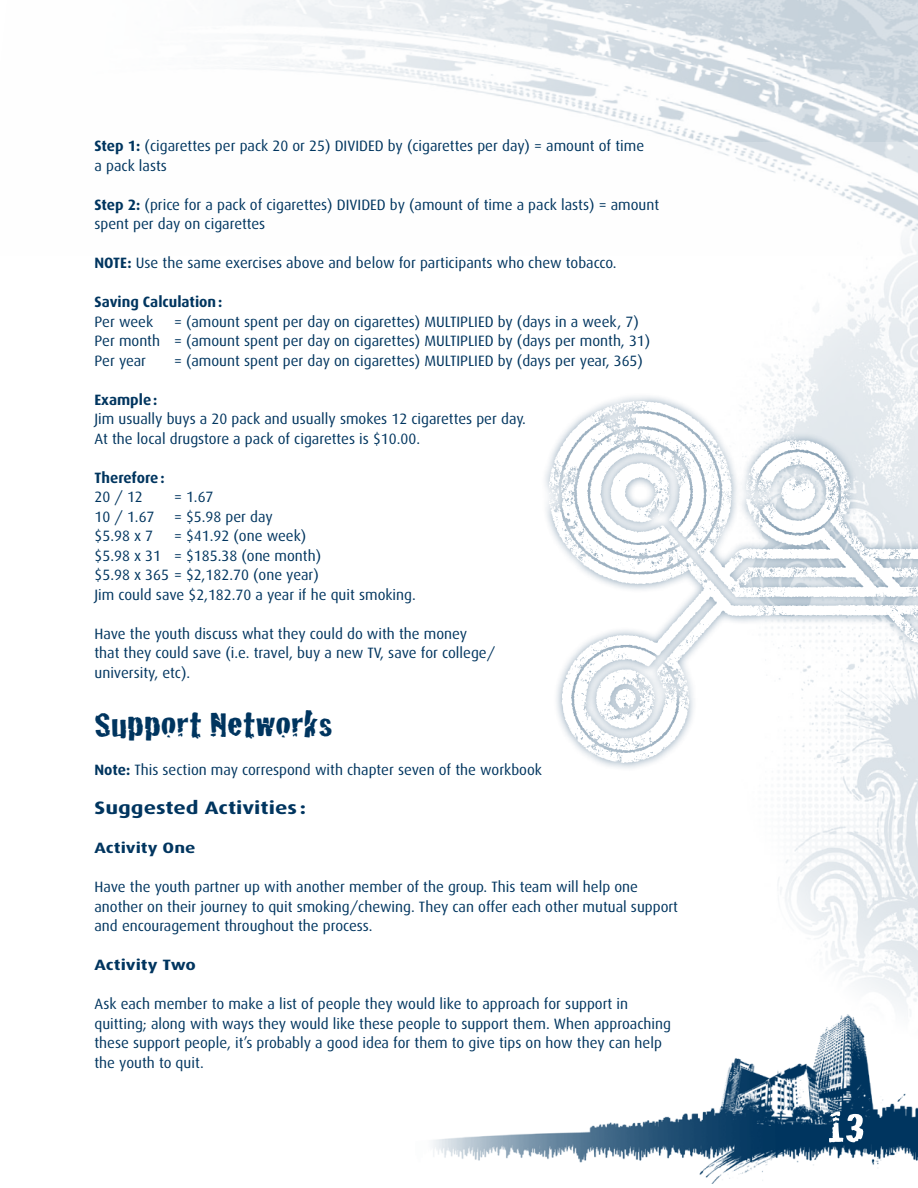
<style>
.page{position:relative;width:918px;height:1188px;background:#fff}
.page>*{position:absolute;margin:0;border:0;box-sizing:border-box;transform-origin:0 0}
.t1{font:42.6px "Cracked";color:#fff;scale:1.25 1}
.t2{font:36px "Cracked";color:#00355f;scale:1.25 1}
.t3{font:700 18px "Dax";color:#00355f;scale:1.25 1}
.t4{font:15px/19.5px "Dax";color:#00355f}
.t5{font:700 15px "Dax";color:#00355f}
.t6{font:700 15px "Dax";color:#00355f;scale:1.25 1}
.s1{font-weight:700}
</style>
<div class="page">
<img style="left:243px;top:0;width:675px;height:142px">
<img style="left:687px;top:142px;width:231px;height:873px">
<img style="left:433px;top:1015px;width:485px;height:168px">
<svg style="left:827px;top:1110px;width:91px;height:73px;fill:#033761"></svg>
<div style="left:525px;top:377px;width:393px;height:395px;background:#00355f;opacity:.5"></div>
<img style="left:550px;top:402px;width:368px;height:361px">
<p class="t4" style="left:94px;top:137px;width:551px"><span class="s1">Step 1:</span> (cigarettes per pack 20 or 25) DIVIDED by (cigarettes per day) = amount of time a pack lasts</p>
<p class="t4" style="left:94px;top:195px;width:566px"><span class="s1">Step 2:</span> (price for a pack of cigarettes) DIVIDED by (amount of time a pack lasts) = amount spent per day on cigarettes</p>
<p class="t4" style="left:94px;top:254px;width:524px"><span class="s1">NOTE:</span> Use the same exercises above and below for participants who chew tobacco.</p>
<p class="t5" style="left:94px;top:294px;width:129px">Saving Calculation:</p>
<p class="t4" style="left:94px;top:312px;width:60px">Per week</p>
<p class="t4" style="left:95px;top:312px;width:557px;text-indent:79px">= (amount spent per day on cigarettes) MULTIPLIED by (days in a week, 7)<br>Per month = (amount spent per day on cigarettes) MULTIPLIED by (days per month, 31)<br>Per year</p>
<p class="t4" style="left:174px;top:351px;width:471px">= (amount spent per day on cigarettes) MULTIPLIED by (days per year, 365)</p>
<p class="t5" style="left:95px;top:391px;width:64px">Example:</p>
<p class="t4" style="left:95px;top:410px;width:433px">Jim usually buys a 20 pack and usually smokes 12 cigarettes per day.<br>At the local drugstore a pack of cigarettes is $10.00.</p>
<p class="t5" style="left:95px;top:469px;width:72px">Therefore:</p>
<p class="t4" style="left:95px;top:488px;width:50px">20 / 12</p>
<p class="t4" style="left:174px;top:488px;width:41px">= 1.67</p>
<p class="t4" style="left:95px;top:507px;width:62px">10 / 1.67</p>
<p class="t4" style="left:174px;top:507px;width:100px">= $5.98 per day</p>
<p class="t4" style="left:95px;top:527px;width:60px">$5.98 x 7</p>
<p class="t4" style="left:95px;top:527px;width:323px;text-indent:80px">= $41.92 (one week)<br>$5.98 x 31 = $185.38 (one month)<br>$5.98 x 365 = $2,182.70 (one year)<br>Jim could save $2,182.70 a year if he quit smoking.</p>
<p class="t4" style="left:95px;top:624px;width:402px">Have the youth discuss what they could do with the money that they could save (i.e. travel, buy a new TV, save for college/ university, etc).</p>
<h2 class="t2" style="left:94px;top:696px;width:192px">Support Networks</h2>
<p class="t4" style="left:94px;top:761px;width:449px"><span class="s1">Note:</span> This section may correspond with chapter seven of the workbook</p>
<p class="t3" style="left:94px;top:798px;width:171px">Suggested Activities :</p>
<p class="t6" style="left:94px;top:840px;width:82px">Activity One</p>
<p class="t4" style="left:94px;top:878px;width:585px">Have the youth partner up with another member of the group. This team will help one another on their journey to quit smoking/chewing. They can offer each other mutual support and encouragement throughout the process.</p>
<p class="t6" style="left:94px;top:957px;width:83px">Activity Two</p>
<p class="t4" style="left:94px;top:995px;width:578px">Ask each member to make a list of people they would like to approach for support in quitting; along with ways they would like these people to support them. When approaching these support people, it’s probably a good idea for them to give tips on how they can help the youth to quit.</p>
<h1 class="t1" style="left:828px;top:1094px;width:31px">13</h1>
</div>
